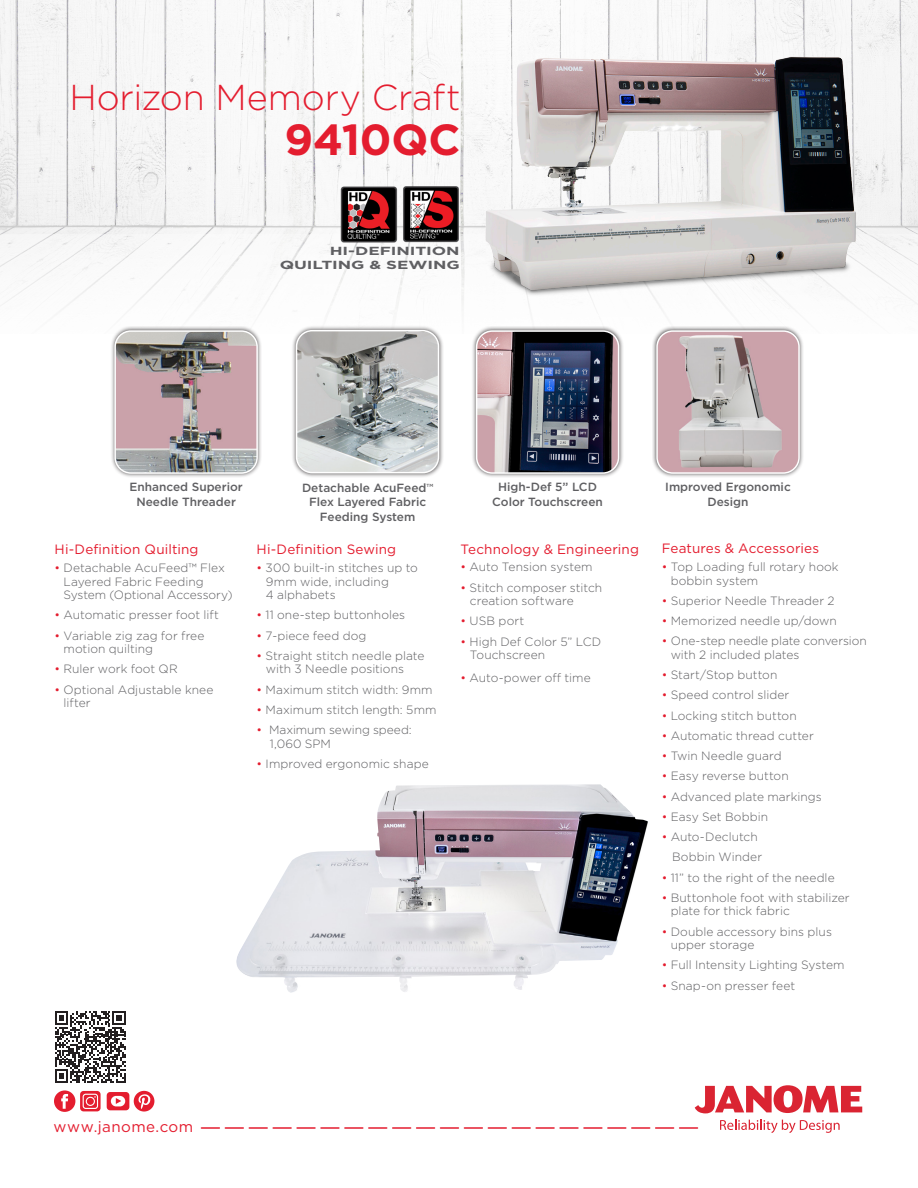
<style>
.page{position:relative;width:918px;height:1188px;background:#fff}
.page>*{position:absolute;margin:0;border:0;box-sizing:border-box;transform-origin:0 0}
.t1{font:700 43.5px "Gotham";letter-spacing:-.005em;color:#e41d2f}
.t2{font:300 36px "Gotham";letter-spacing:-.005em;color:#e41d2f}
.t3{font:15.15px "Gotham";letter-spacing:.03em;color:#e41d2f}
.t4{font:13.5px "Gotham";letter-spacing:.01em;color:#e41d2f}
.t5{font:300 12px/13.5px "Gotham";letter-spacing:.005em;color:#5f5f62}
.t6{font:500 11.85px/14.2px "Gotham";color:#5f5f62;text-align:center}
.t7{font:700 11.7px/14.1px "Gotham";letter-spacing:-.005em;color:#5f5f62;text-align:right;scale:1.45 1}
.t8{font:500 4.5px "Gotham";color:#5f5f62}
.s1{color:#e41d2f}
</style>
<div class="page">
<img style="left:0;top:0;width:918px;height:234px">
<svg style="left:695px;top:1085px;width:167px;height:28px"></svg>
<svg style="left:720px;top:1120px;width:120px;height:13px"></svg>
<svg style="left:201px;top:1127px;width:497px;height:2px"></svg>
<div style="left:110px;top:326px;width:153px;height:152px;background:#231f20;opacity:.75"></div>
<img style="left:115px;top:331px;width:142px;height:142px">
<div style="left:114px;top:330px;width:144px;height:144px;border:1px solid #fff;border-radius:16px"></div>
<div style="left:471px;top:326px;width:153px;height:152px;background:#231f20;opacity:.75"></div>
<img style="left:477px;top:331px;width:142px;height:142px">
<div style="left:476px;top:330px;width:143px;height:144px;border:1px solid #fff;border-radius:16px"></div>
<div style="left:652px;top:326px;width:152px;height:152px;background:#231f20;opacity:.75"></div>
<img style="left:657px;top:331px;width:142px;height:142px">
<div style="left:656px;top:330px;width:144px;height:144px;border:1px solid #fff;border-radius:16px"></div>
<div style="left:291px;top:325px;width:153px;height:153px;background:#231f20;opacity:.75"></div>
<img style="left:297px;top:331px;width:142px;height:142px">
<div style="left:296px;top:330px;width:143px;height:143px;border:1px solid #fff;border-radius:16px"></div>
<img style="left:477px;top:41px;width:394px;height:268px">
<img style="left:236px;top:784px;width:412px;height:209px">
<svg style="left:54px;top:1090px;width:47px;height:22px"></svg>
<div style="left:87px;top:1098px;width:7px;height:7px;background:#e41d2f;border-radius:50%"></div>
<svg style="left:107px;top:1091px;width:47px;height:21px"></svg>
<img style="left:338px;top:185px;width:63px;height:61px">
<img style="left:399px;top:186px;width:63px;height:61px">
<svg style="left:55px;top:1011px;width:71px;height:72px"></svg>
<p class="t2" style="left:69px;top:75px;width:393px">Horizon Memory Craft</p>
<p class="t1" style="left:284px;top:111px;width:178px">9410QC</p>
<p class="t7" style="left:280px;top:244px;width:126px">HI-DEFINITION<br>QUILTING &amp; SEWING</p>
<p class="t6" style="left:129px;top:480px;width:115px">Enhanced Superior<br>Needle Threader</p>
<p class="t6" style="left:498px;top:480px;width:100px">High-Def 5” LCD</p>
<p class="t6" style="left:302px;top:481px;width:126px">Detachable AcuFeed</p>
<p class="t8" style="left:427px;top:482px;width:8px">TM</p>
<p class="t6" style="left:309px;top:495px;width:119px">Flex Layered Fabric</p>
<p class="t6" style="left:320px;top:509px;width:97px">Feeding System</p>
<p class="t6" style="left:492px;top:494px;width:112px">Color Touchscreen</p>
<p class="t6" style="left:665px;top:480px;width:127px">Improved Ergonomic</p>
<p class="t6" style="left:708px;top:494px;width:43px">Design</p>
<p class="t4" style="left:55px;top:541px;width:146px">Hi-Definition Quilting</p>
<p class="t5" style="left:64px;top:561px;width:171px;text-indent:-9px"><span class="s1">•</span> Detachable AcuFeed™ Flex<br>Layered Fabric Feeding<br>System (Optional Accessory)</p>
<p class="t5" style="left:55px;top:608px;width:166px"><span class="s1">•</span> Automatic presser foot lift</p>
<p class="t5" style="left:64px;top:628px;width:142px;text-indent:-9px"><span class="s1">•</span> Variable zig zag for free motion quilting</p>
<p class="t5" style="left:55px;top:662px;width:125px"><span class="s1">•</span> Ruler work foot QR</p>
<p class="t5" style="left:64px;top:682px;width:151px;text-indent:-9px"><span class="s1">•</span> Optional Adjustable knee lifter</p>
<p class="t4" style="left:257px;top:541px;width:141px">Hi-Definition Sewing</p>
<p class="t5" style="left:266px;top:561px;width:153px;text-indent:-9px"><span class="s1">•</span> 300 built-in stitches up to<br>9mm wide, including<br>4 alphabets</p>
<p class="t5" style="left:257px;top:608px;width:150px"><span class="s1">•</span> 11 one-step buttonholes</p>
<p class="t5" style="left:257px;top:628px;width:111px"><span class="s1">•</span> 7-piece feed dog</p>
<p class="t5" style="left:266px;top:649px;width:160px;text-indent:-9px"><span class="s1">•</span> Straight stitch needle plate with 3 Needle positions</p>
<p class="t5" style="left:257px;top:682px;width:178px"><span class="s1">•</span> Maximum stitch width: 9mm</p>
<p class="t5" style="left:257px;top:703px;width:181px"><span class="s1">•</span> Maximum stitch length: 5mm</p>
<p class="t5" style="left:270px;top:723px;width:143px;text-indent:-13px"><span class="s1">•</span> Maximum sewing speed:<br>1,060 SPM</p>
<p class="t5" style="left:257px;top:757px;width:174px"><span class="s1">•</span> Improved ergonomic shape</p>
<p class="t4" style="left:460px;top:541px;width:180px">Technology &amp; Engineering</p>
<p class="t5" style="left:460px;top:560px;width:134px"><span class="s1">•</span> Auto Tension system</p>
<p class="t5" style="left:470px;top:580px;width:134px;text-indent:-9px"><span class="s1">•</span> Stitch composer stitch creation software</p>
<p class="t5" style="left:460px;top:614px;width:65px"><span class="s1">•</span> USB port</p>
<p class="t5" style="left:470px;top:634px;width:133px;text-indent:-9px"><span class="s1">•</span> High Def Color 5” LCD<br>Touchscreen</p>
<p class="t5" style="left:460px;top:671px;width:132px"><span class="s1">•</span> Auto-power off time</p>
<p class="t4" style="left:662px;top:540px;width:159px">Features &amp; Accessories</p>
<p class="t5" style="left:671px;top:560px;width:170px;text-indent:-9px"><span class="s1">•</span> Top Loading full rotary hook bobbin system</p>
<p class="t5" style="left:662px;top:593px;width:174px"><span class="s1">•</span> Superior Needle Threader 2</p>
<p class="t5" style="left:662px;top:614px;width:177px"><span class="s1">•</span> Memorized needle up/down</p>
<p class="t5" style="left:671px;top:634px;width:198px;text-indent:-9px"><span class="s1">•</span> One-step needle plate conversion with 2 included plates</p>
<p class="t5" style="left:662px;top:668px;width:117px"><span class="s1">•</span> Start/Stop button</p>
<p class="t5" style="left:662px;top:688px;width:129px"><span class="s1">•</span> Speed control slider</p>
<p class="t5" style="left:662px;top:708px;width:137px"><span class="s1">•</span> Locking stitch button</p>
<p class="t5" style="left:662px;top:728px;width:154px"><span class="s1">•</span> Automatic thread cutter</p>
<p class="t5" style="left:662px;top:749px;width:121px"><span class="s1">•</span> Twin Needle guard</p>
<p class="t5" style="left:662px;top:769px;width:129px"><span class="s1">•</span> Easy reverse button</p>
<p class="t5" style="left:662px;top:789px;width:162px"><span class="s1">•</span> Advanced plate markings</p>
<p class="t5" style="left:662px;top:809px;width:108px"><span class="s1">•</span> Easy Set Bobbin</p>
<p class="t5" style="left:662px;top:830px;width:98px"><span class="s1">•</span> Auto-Declutch</p>
<p class="t5" style="left:672px;top:850px;width:92px">Bobbin Winder</p>
<p class="t5" style="left:662px;top:870px;width:175px"><span class="s1">•</span> 11” to the right of the needle</p>
<p class="t5" style="left:671px;top:890px;width:180px;text-indent:-9px"><span class="s1">•</span> Buttonhole foot with stabilizer plate for thick fabric</p>
<p class="t5" style="left:671px;top:924px;width:163px;text-indent:-9px"><span class="s1">•</span> Double accessory bins plus upper storage</p>
<p class="t5" style="left:662px;top:958px;width:184px"><span class="s1">•</span> Full Intensity Lighting System</p>
<p class="t5" style="left:662px;top:978px;width:135px"><span class="s1">•</span> Snap-on presser feet</p>
<p class="t3" style="left:54px;top:1116px;width:141px">www.janome.com</p>
</div>
